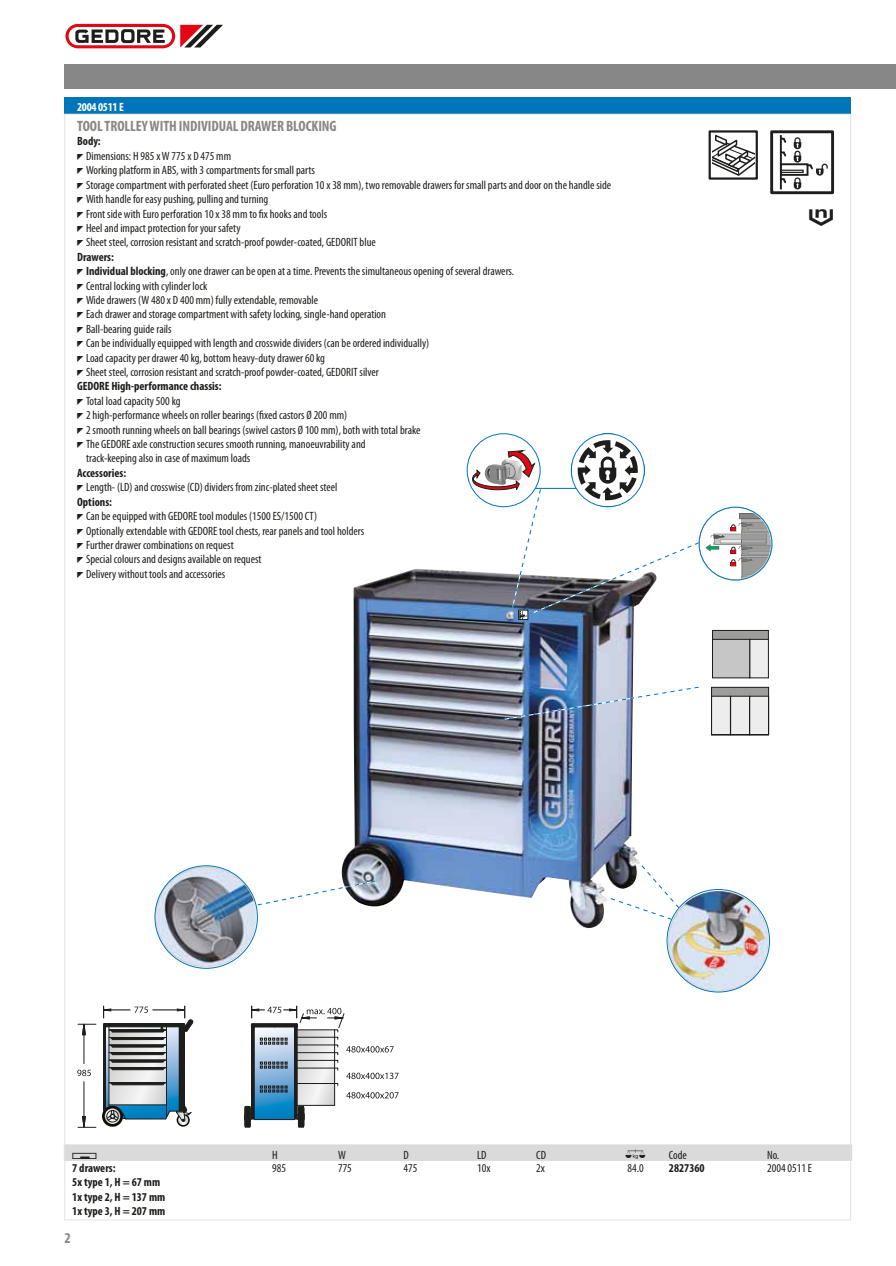
<style>
.page{position:relative;width:896px;height:1266px;background:#fff}
.page>*{position:absolute;margin:0;border:0;box-sizing:border-box;transform-origin:0 0}
.t1{font:21px "Gedore Normal";color:#1d1d1b}
.t2{font:700 condensed 15px "Myriad Pro";letter-spacing:-.005em;color:#878787}
.t3{font:condensed 12px/14.4px "Myriad Pro";color:#1d1d1b}
.t4{font:700 condensed 12px/14.4px "Myriad Pro";color:#1d1d1b}
.t5{font:700 condensed 12px "Myriad Pro";letter-spacing:-.025em;color:#fff}
.t6{font:12px "Gedore Franzoesisch Normal";color:#1d1d1b}
.t7{font:12px "Gedore";color:#1d1d1b}
.s1{font-family:"Gedore Font 2 Normal";font-stretch:normal;font-size:7.5px}
.s2{font-weight:700}
</style>
<div class="page">
<svg style="left:65px;top:23px;width:158px;height:26px"></svg>
<img style="left:341px;top:569px;width:299px;height:360px">
<div style="left:712px;top:630px;width:56px;height:9px;background:#9d9d9c"></div>
<div style="left:712px;top:630px;width:56px;height:47px;border:1px solid #1d1d1b"></div>
<div style="left:712px;top:639px;width:38px;height:38px;background:#c6c6c6"></div>
<div style="left:712px;top:639px;width:38px;height:39px;border:1px solid #1d1d1b"></div>
<div style="left:750px;top:639px;width:18px;height:38px;background:#ededed"></div>
<svg style="left:711px;top:686px;width:58px;height:49px;background:#c6c6c6"></svg>
<img style="left:500px;top:686px;width:199px;height:35px">
<img style="left:668px;top:890px;width:100px;height:101px;border-radius:50%">
<img style="left:155px;top:866px;width:101px;height:100px;border-radius:50%">
<div style="left:64px;top:97px;width:787px;height:17px;background:#0075b9"></div>
<div style="left:770px;top:130px;width:64px;height:64px;border:3px solid #1d1d1b"></div>
<hr style="left:780px;top:135px;width:2px;height:54px;background:#1d1d1b">
<div style="left:780px;top:163px;width:28px;height:13px;border:2px solid #1d1d1b"></div>
<svg style="left:794px;top:137px;width:34px;height:52px"></svg>
<svg style="left:779px;top:150px;width:8px;height:8px"></svg>
<svg style="left:779px;top:177px;width:8px;height:8px"></svg>
<svg style="left:779px;top:137px;width:8px;height:7px"></svg>
<div style="left:781px;top:170px;width:23px;height:3px;border:1px solid #1d1d1b"></div>
<div style="left:708px;top:130px;width:50px;height:50px;border:2px solid #1d1d1b"></div>
<svg style="left:712px;top:135px;width:42px;height:41px"></svg>
<svg style="left:256px;top:879px;width:120px;height:27px"></svg>
<svg style="left:609px;top:864px;width:71px;height:56px"></svg>
<svg style="left:77px;top:1005px;width:116px;height:122px"></svg>
<svg style="left:244px;top:1005px;width:155px;height:122px"></svg>
<hr style="left:252px;top:1026px;width:2px;height:92px;background:#1d1d1b">
<hr style="left:295px;top:1026px;width:2px;height:92px;background:#1d1d1b">
<svg style="left:473px;top:439px;width:299px;height:180px"></svg>
<div style="left:66px;top:1144px;width:786px;height:16px;background:#dadada"></div>
<div style="left:64px;top:64px;width:832px;height:25px;background:#878787"></div>
<p class="t5" style="left:77px;top:102px;width:48px">2004 0511 E</p>
<p class="t2" style="left:77px;top:120px;width:261px">TOOL TROLLEY WITH INDIVIDUAL DRAWER BLOCKING</p>
<p class="t4" style="left:77px;top:135px;width:25px">Body:</p>
<p class="t3" style="left:77px;top:150px;width:156px"><span class="s1">T</span> Dimensions: H 985 x W 775 x D 475 mm</p>
<p class="t3" style="left:77px;top:164px;width:239px"><span class="s1">T</span> Working platform in ABS, with 3 compartments for small parts</p>
<p class="t3" style="left:77px;top:179px;width:536px"><span class="s1">T</span> Storage compartment with perforated sheet (Euro perforation 10 x 38 mm), two removable drawers for small parts and door on the handle side</p>
<p class="t3" style="left:77px;top:193px;width:193px"><span class="s1">T</span> With handle for easy pushing, pulling and turning</p>
<p class="t3" style="left:77px;top:207px;width:252px"><span class="s1">T</span> Front side with Euro perforation 10 x 38 mm to fix hooks and tools</p>
<p class="t3" style="left:77px;top:222px;width:165px"><span class="s1">T</span> Heel and impact protection for your safety</p>
<p class="t3" style="left:77px;top:236px;width:300px"><span class="s1">T</span> Sheet steel, corrosion resistant and scratch-proof powder-coated, GEDORIT blue</p>
<p class="t4" style="left:77px;top:251px;width:38px">Drawers:</p>
<p class="t3" style="left:77px;top:265px;width:439px"><span class="s1">T</span> <span class="s2">Individual blocking</span>, only one drawer can be open at a time. Prevents the simultaneous opening of several drawers.</p>
<p class="t3" style="left:77px;top:279px;width:132px"><span class="s1">T</span> Central locking with cylinder lock</p>
<p class="t3" style="left:77px;top:294px;width:243px"><span class="s1">T</span> Wide drawers (W 480 x D 400 mm) fully extendable, removable</p>
<p class="t3" style="left:77px;top:308px;width:310px"><span class="s1">T</span> Each drawer and storage compartment with safety locking, single-hand operation</p>
<p class="t3" style="left:77px;top:323px;width:96px"><span class="s1">T</span> Ball-bearing guide rails</p>
<p class="t3" style="left:77px;top:337px;width:354px"><span class="s1">T</span> Can be individually equipped with length and crosswide dividers (can be ordered individually)</p>
<p class="t3" style="left:77px;top:351px;width:249px"><span class="s1">T</span> Load capacity per drawer 40 kg, bottom heavy-duty drawer 60 kg</p>
<p class="t3" style="left:77px;top:366px;width:303px"><span class="s1">T</span> Sheet steel, corrosion resistant and scratch-proof powder-coated, GEDORIT silver</p>
<p class="t4" style="left:77px;top:380px;width:146px">GEDORE High-performance chassis:</p>
<p class="t3" style="left:77px;top:395px;width:105px"><span class="s1">T</span> Total load capacity 500 kg</p>
<p class="t3" style="left:77px;top:409px;width:272px"><span class="s1">T</span> 2 high-performance wheels on roller bearings (fixed castors Ø 200 mm)</p>
<p class="t3" style="left:77px;top:423px;width:345px"><span class="s1">T</span> 2 smooth running wheels on ball bearings (swivel castors Ø 100 mm), both with total brake</p>
<p class="t3" style="left:77px;top:438px;width:290px"><span class="s1">T</span> The GEDORE axle construction secures smooth running, manoeuvrability and</p>
<p class="t3" style="left:86px;top:452px;width:166px">track-keeping also in case of maximum loads</p>
<p class="t3" style="left:77px;top:467px;width:289px"><span class="s2">Accessories:<br></span><span class="s1">T</span> Length- (LD) and crosswise (CD) dividers from zinc-plated sheet steel <span class="s2">Options:<br></span><span class="s1">T</span> Can be equipped with GEDORE tool modules (1500 ES/1500 CT)<br><span class="s1">T</span> Optionally extendable with GEDORE tool chests, rear panels and tool holders <span class="s1">T</span> Further drawer combinations on request<br><span class="s1">T</span> Special colours and designs available on request<br><span class="s1">T</span> Delivery without tools and accessories</p>
<h1 class="t1" style="left:809px;top:206px;width:26px">G</h1>
<p class="t6" style="left:72px;top:1147px;width:26px">t</p>
<p class="t3" style="left:272px;top:1148px;width:7px">H</p>
<p class="t3" style="left:338px;top:1148px;width:9px">W</p>
<p class="t3" style="left:404px;top:1148px;width:7px">D</p>
<p class="t3" style="left:477px;top:1148px;width:11px">LD</p>
<p class="t3" style="left:536px;top:1148px;width:11px">CD</p>
<p class="t7" style="left:625px;top:1147px;width:22px">0</p>
<p class="t3" style="left:669px;top:1148px;width:19px">Code</p>
<p class="t3" style="left:767px;top:1148px;width:14px">No.</p>
<p class="t4" style="left:72px;top:1161px;width:95px">7 drawers:<br>5x type 1, H = 67 mm<br>1x type 2, H = 137 mm<br>1x type 3, H = 207 mm</p>
<p class="t3" style="left:272px;top:1161px;width:15px">985</p>
<p class="t3" style="left:338px;top:1161px;width:15px">775</p>
<p class="t3" style="left:404px;top:1161px;width:15px">475</p>
<p class="t3" style="left:477px;top:1161px;width:15px">10x</p>
<p class="t3" style="left:536px;top:1161px;width:10px">2x</p>
<p class="t3" style="left:627px;top:1161px;width:18px">84.0</p>
<p class="t4" style="left:669px;top:1161px;width:37px">2827360</p>
<p class="t3" style="left:767px;top:1161px;width:46px">2004 0511 E</p>
<p class="t2" style="left:64px;top:1232px;width:8px">2</p>
</div>
